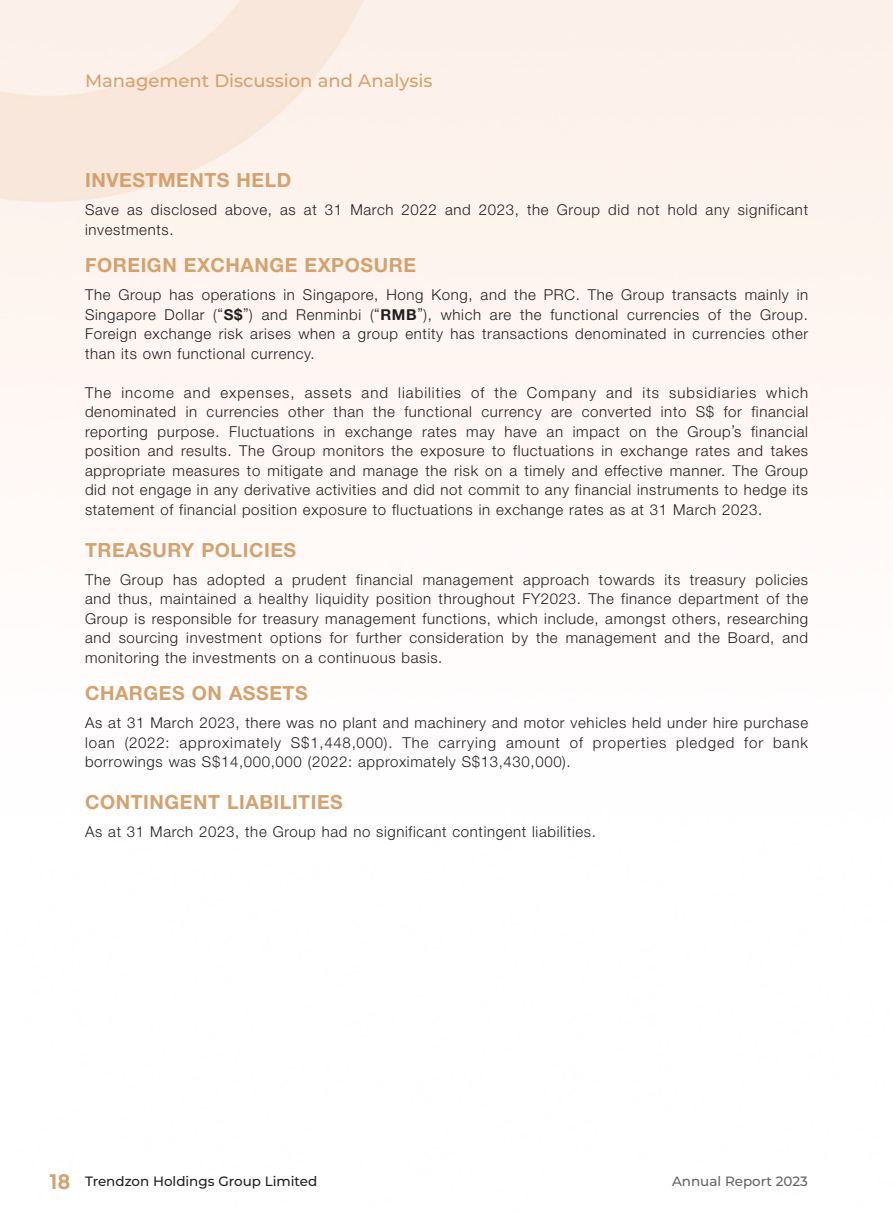
<style>
.page{position:relative;width:893px;height:1212px;background:#fff}
.page>*{position:absolute;margin:0;border:0;box-sizing:border-box;transform-origin:0 0}
.Heading_1{font:700 19.5px "Helvetica Neue LT Std";letter-spacing:.03em;color:#d4a26e}
.t1{font:500 18px "Montserrat";color:#d4a26e}
.Body_Text{font:300 15px/19.5px "Helvetica Neue LT Std";letter-spacing:.045em;color:#231f20;text-align:justify}
.t2{font:500 13.5px "Montserrat";letter-spacing:-.005em;color:#231f20}
.t3{font:500 13.5px "Montserrat";letter-spacing:-.005em;color:#636366}
.s1{font-weight:700}
.s2{font-weight:700;font-size:21px;color:#d4a26e}
</style>
<div class="page">
<p class="t1" style="left:85px;top:68px;width:349px">Management Discussion and Analysis</p>
<p class="Heading_1" style="left:85px;top:168px;width:208px">INVESTMENTS HELD</p>
<p class="Body_Text" style="left:85px;top:200px;width:725px">Save as disclosed above, as at 31 March 2022 and 2023, the Group did not hold any significant investments.</p>
<p class="Heading_1" style="left:85px;top:253px;width:332px">FOREIGN EXCHANGE EXPOSURE</p>
<p class="Body_Text" style="left:85px;top:285px;width:725px">The Group has operations in Singapore, Hong Kong, and the PRC. The Group transacts mainly in Singapore Dollar (“<span class="s1">S$</span>”) and Renminbi (“<span class="s1">RMB</span>”), which are the functional currencies of the Group.<br>Foreign exchange risk arises when a group entity has transactions denominated in currencies other than its own functional currency.</p>
<p class="Body_Text" style="left:85px;top:382px;width:725px">The income and expenses, assets and liabilities of the Company and its subsidiaries which denominated in currencies other than the functional currency are converted into S$ for financial reporting purpose. Fluctuations in exchange rates may have an impact on the Group’s financial position and results. The Group monitors the exposure to fluctuations in exchange rates and takes appropriate measures to mitigate and manage the risk on a timely and effective manner. The Group did not engage in any derivative activities and did not commit to any financial instruments to hedge its statement of financial position exposure to fluctuations in exchange rates as at 31 March 2023.</p>
<p class="Heading_1" style="left:85px;top:538px;width:213px">TREASURY POLICIES</p>
<p class="Body_Text" style="left:85px;top:569px;width:725px">The Group has adopted a prudent financial management approach towards its treasury policies and thus, maintained a healthy liquidity position throughout FY2023. The finance department of the Group is responsible for treasury management functions, which include, amongst others, researching and sourcing investment options for further consideration by the management and the Board, and monitoring the investments on a continuous basis.</p>
<p class="Heading_1" style="left:85px;top:681px;width:224px">CHARGES ON ASSETS</p>
<p class="Body_Text" style="left:85px;top:713px;width:725px">As at 31 March 2023, there was no plant and machinery and motor vehicles held under hire purchase loan (2022: approximately S$1,448,000). The carrying amount of properties pledged for bank borrowings was S$14,000,000 (2022: approximately S$13,430,000).</p>
<p class="Heading_1" style="left:85px;top:790px;width:259px">CONTINGENT LIABILITIES</p>
<p class="Body_Text" style="left:85px;top:822px;width:512px">As at 31 March 2023, the Group had no significant contingent liabilities.</p>
<p class="t2" style="left:50px;top:1172px;width:269px"><span class="s2">18</span> Trendzon Holdings Group Limited</p>
<p class="t3" style="left:672px;top:1172px;width:137px">Annual Report 2023</p>
</div>
